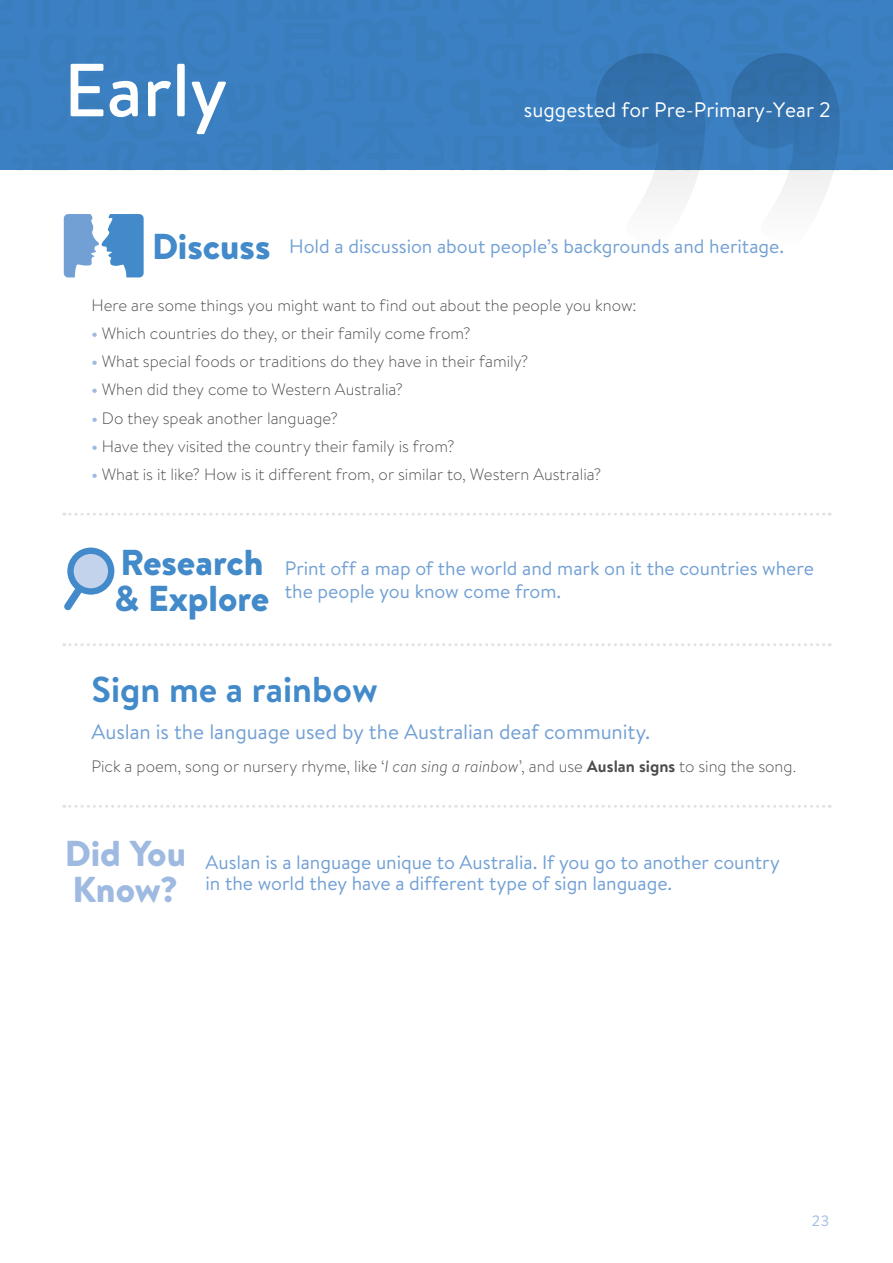
<style>
.page{position:relative;width:893px;height:1263px;background:#fff}
.page>*{position:absolute;margin:0;border:0;box-sizing:border-box;transform-origin:0 0}
.t1{font:500 75px "Brandon Text";color:#fff}
.t2{font:900 36px/36px "Brandon Text";color:#428ac9}
.t3{font:700 36px "Brandon Text";color:#428ac9}
.t4{font:900 36px/36px "Brandon Text";letter-spacing:-.01em;color:#9fbae1}
.t5{font:21px "Brandon Text";letter-spacing:-.005em;color:#72a0d4}
.t6{font:21px "Brandon Text";color:#fff}
.t7{font:19.5px/23.4px "Brandon Text";letter-spacing:-.005em;color:#72a0d4}
.t8{font:300 16.5px "Brandon Text";color:#4b4c4d}
.t9{font:15px "Brandon Text";color:#9fbae1}
.s1{font-weight:700;color:#9fbae1}
.s2{font-style:italic}
.s3{font-weight:700}
</style>
<div class="page">
<div style="left:0;top:0;width:893px;height:170px;background:#3a80c2"></div>
<svg style="left:596px;top:53px;width:244px;height:145px"></svg>
<svg style="left:64px;top:548px;width:50px;height:62px"></svg>
<div style="left:74px;top:554px;width:34px;height:34px;background:#c2d3eb;border-radius:50%"></div>
<svg style="left:64px;top:214px;width:80px;height:63px"></svg>
<svg style="left:64px;top:513px;width:766px;height:3px"></svg>
<svg style="left:64px;top:643px;width:766px;height:3px"></svg>
<svg style="left:64px;top:805px;width:766px;height:3px"></svg>
<h1 class="t1" style="left:64px;top:39px;width:165px">Early</h1>
<p class="t6" style="left:524px;top:96px;width:309px">suggested for Pre-Primary-Year 2</p>
<p class="t2" style="left:152px;top:228px;width:120px">Discuss</p>
<p class="t7" style="left:289px;top:234px;width:496px">Hold a discussion about people’s backgrounds and heritage.</p>
<p class="t8" style="left:91px;top:294px;width:547px">Here are some things you might want to find out about the people you know:</p>
<p class="t8" style="left:91px;top:322px;width:381px"><span class="s1">•</span> Which countries do they, or their family come from?</p>
<p class="t8" style="left:91px;top:350px;width:438px"><span class="s1">•</span> What special foods or traditions do they have in their family?</p>
<p class="t8" style="left:91px;top:378px;width:313px"><span class="s1">•</span> When did they come to Western Australia?</p>
<p class="t8" style="left:91px;top:407px;width:248px"><span class="s1">•</span> Do they speak another language?</p>
<p class="t8" style="left:91px;top:435px;width:365px"><span class="s1">•</span> Have they visited the country their family is from?</p>
<p class="t8" style="left:91px;top:463px;width:511px"><span class="s1">•</span> What is it like? How is it different from, or similar to, Western Australia?</p>
<p class="t2" style="left:115px;top:543px;width:156px">Research &amp; Explore</p>
<p class="t7" style="left:285px;top:555px;width:531px">Print off a map of the world and mark on it the countries where the people you know come from.</p>
<p class="t3" style="left:91px;top:665px;width:288px">Sign me a rainbow</p>
<p class="t5" style="left:91px;top:717px;width:560px">Auslan is the language used by the Australian deaf community.</p>
<p class="t8" style="left:91px;top:755px;width:706px">Pick a poem, song or nursery rhyme, like ‘<span class="s2">I can sing a rainbow</span>’, and use <span class="s3">Auslan signs</span> to sing the song.</p>
<p class="t4" style="left:65px;top:835px;width:123px">Did You<br>Know?</p>
<p class="t7" style="left:206px;top:851px;width:576px;line-height:21px">Auslan is a language unique to Australia. If you go to another country in the world they have a different type of sign language.</p>
<p class="t9" style="left:812px;top:1210px;width:19px">23</p>
</div>
